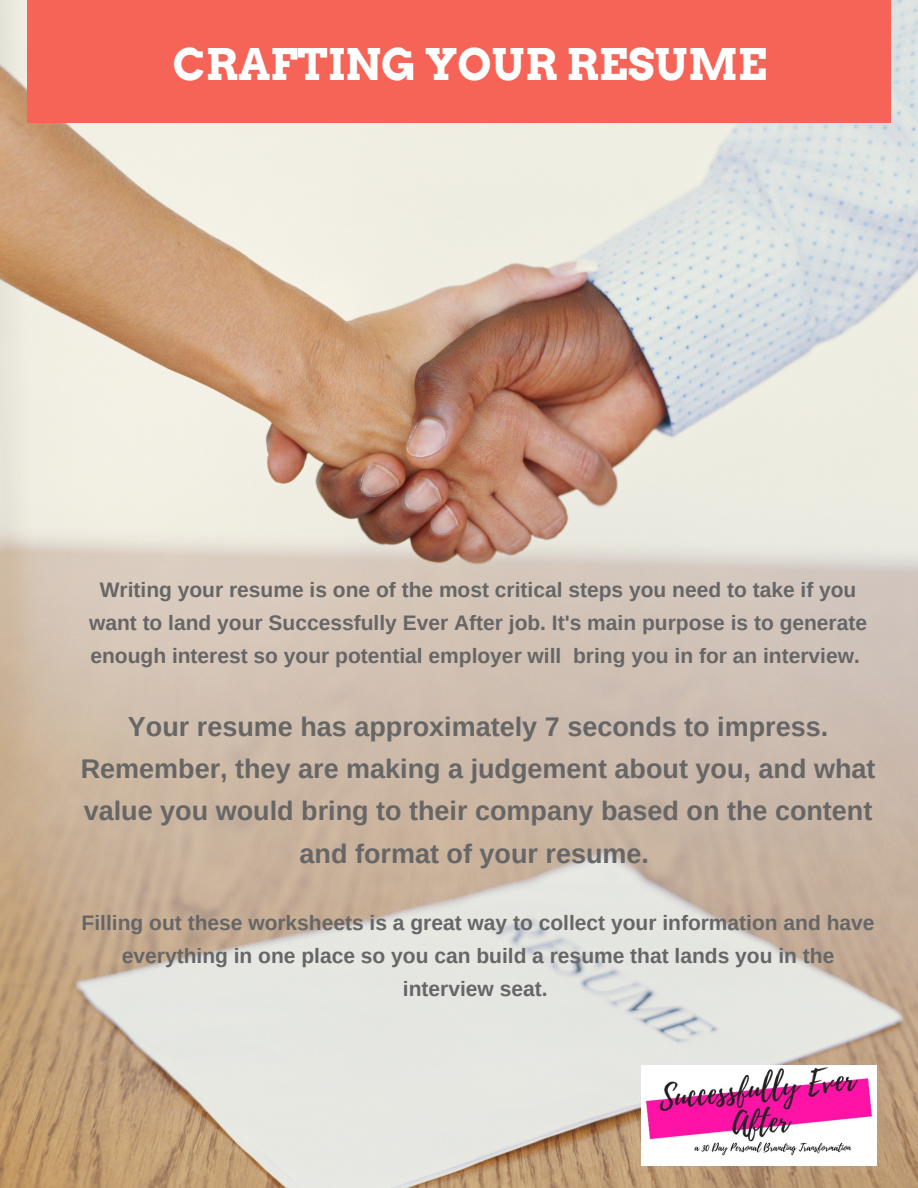
<style>
.page{position:relative;width:918px;height:1188px;background:#fff}
.page>*{position:absolute;margin:0;border:0;box-sizing:border-box;transform-origin:0 0}
.t1{font:700 43.65px "Arvo";color:#fff}
.t2{font:700 27px/42.3px "Arimo";color:#666;text-align:center}
.t3{font:700 21px/32.8px "Arimo";color:#666;text-align:center}
</style>
<div class="page">
<img style="left:0;top:0;width:918px;height:1188px">
<div style="left:27px;top:0;width:864px;height:123px;background:#f56457"></div>
<img style="left:641px;top:1065px;width:236px;height:100px">
<h1 class="t1" style="left:173px;top:38px;width:596px">CRAFTING YOUR RESUME</h1>
<p class="t3" style="left:89px;top:573px;width:780px">Writing your resume is one of the most critical steps you need to take if you want to land your Successfully Ever After job. It's main purpose is to generate enough interest so your potential employer will bring you in for an interview.</p>
<p class="t2" style="left:81px;top:705px;width:796px">Your resume has approximately 7 seconds to impress.<br>Remember, they are making a judgement about you, and what value you would bring to their company based on the content and format of your resume.</p>
<p class="t3" style="left:82px;top:907px;width:794px">Filling out these worksheets is a great way to collect your information and have everything in one place so you can build a resume that lands you in the interview seat.</p>
</div>
